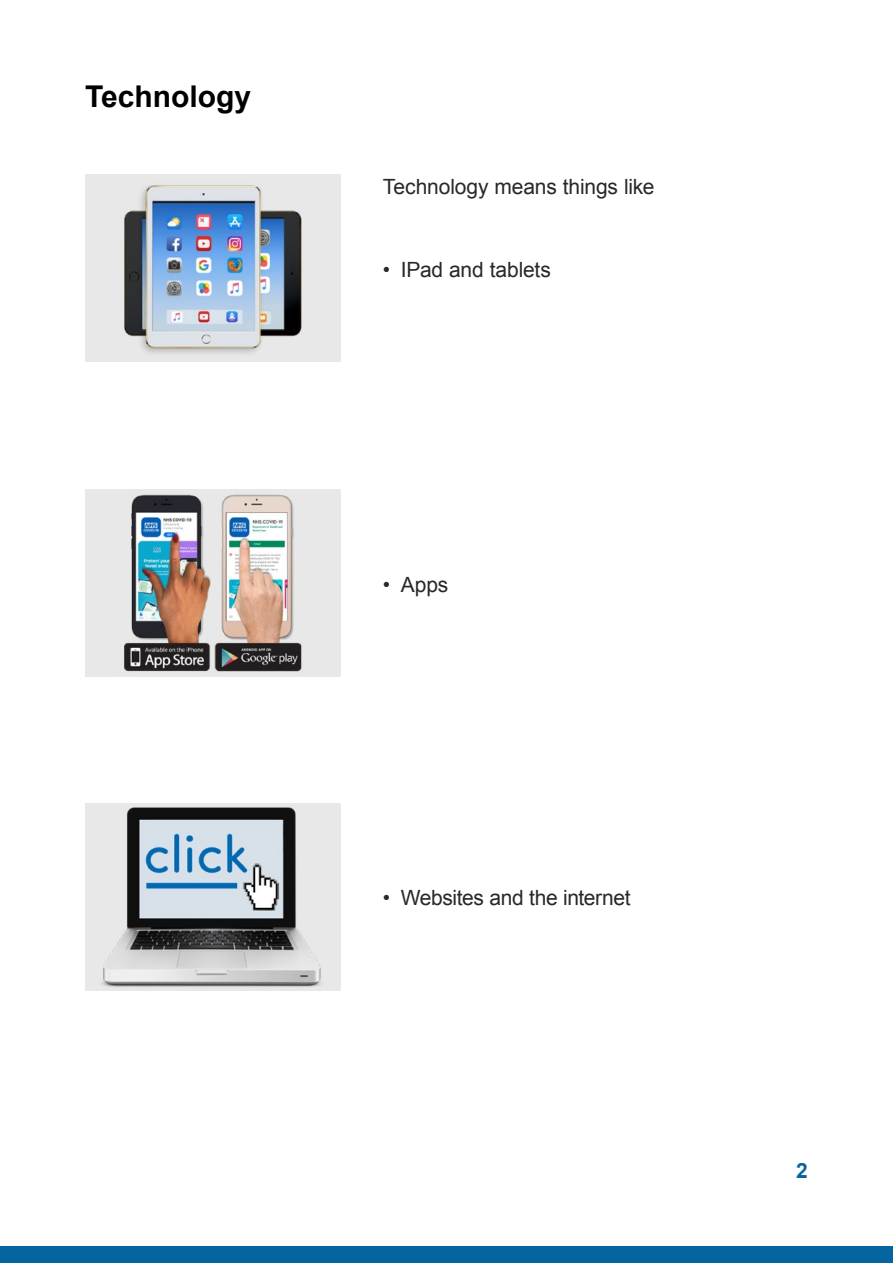
<style>
.page{position:relative;width:893px;height:1263px;background:#fff}
.page>*{position:absolute;margin:0;border:0;box-sizing:border-box;transform-origin:0 0}
.t1{font:700 30px "Arial";color:#000}
.Body_USE{font:21px "Arial";letter-spacing:-.01em;color:#292829}
.t2{font:700 21px "Arial";color:#0465a0}
</style>
<div class="page">
<div style="left:0;top:1246px;width:893px;height:17px;background:#0465a0"></div>
<div style="left:85px;top:489px;width:255px;height:187px;background:#e8e8e8"></div>
<img style="left:124px;top:494px;width:178px;height:178px">
<div style="left:85px;top:804px;width:255px;height:187px;background:#e8e8e8"></div>
<img style="left:102px;top:807px;width:219px;height:180px">
<div style="left:85px;top:175px;width:255px;height:187px;background:#e8e8e8"></div>
<img style="left:124px;top:185px;width:178px;height:169px">
<p class="t1" style="left:85px;top:77px;width:168px">Technology</p>
<p class="Body_USE" style="left:383px;top:173px;width:273px">Technology means things like</p>
<p class="Body_USE" style="left:383px;top:256px;width:170px">• IPad and tablets</p>
<p class="Body_USE" style="left:383px;top:571px;width:67px">• Apps</p>
<p class="Body_USE" style="left:383px;top:884px;width:249px">• Websites and the internet</p>
<p class="t2" style="left:796px;top:1157px;width:13px">2</p>
</div>
